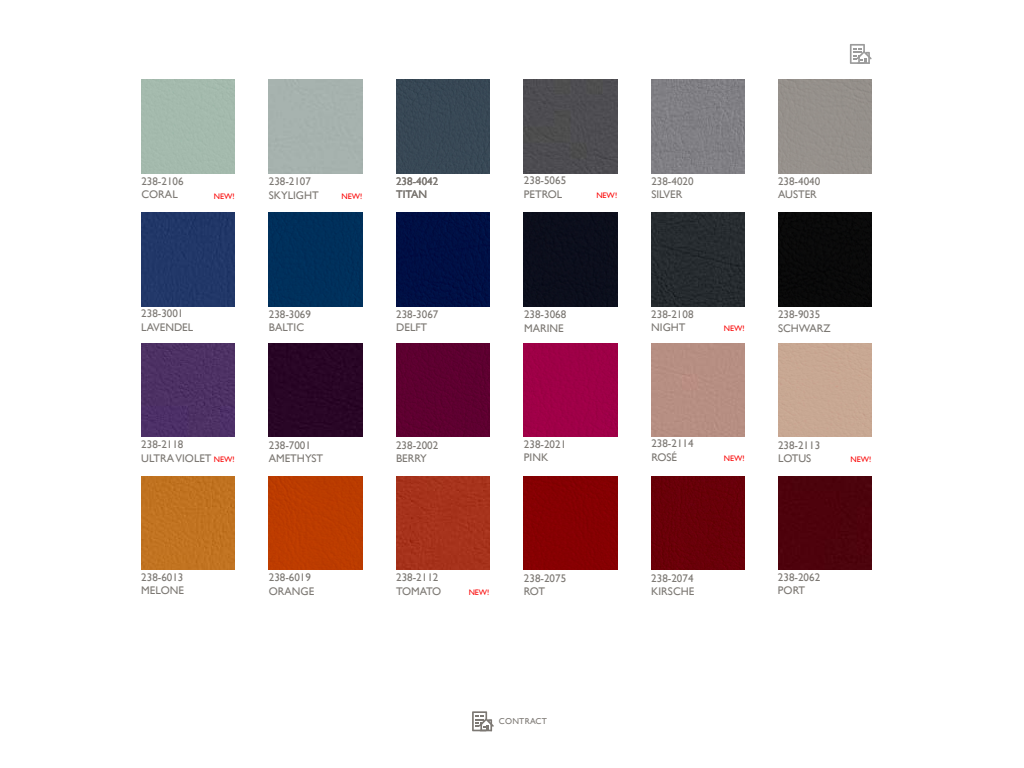
<style>
.page{position:relative;width:1024px;height:768px;background:#fff}
.page>*{position:absolute;margin:0;border:0;box-sizing:border-box;transform-origin:0 0}
.t1{font:11px/13.2px "Gill Sans";color:#7c7873}
.t2{font:8.6px "Gill Sans";letter-spacing:.025em;color:#7c7873}
.t3{font:8px "Gill Sans";color:#fa0505}
.s1{font-size:8px;color:#fa0505}
</style>
<div class="page">
<svg style="left:850px;top:44px;width:22px;height:20px"></svg>
<div style="left:651px;top:80px;width:94px;height:93px;background:#807f84"></div>
<div style="left:524px;top:80px;width:93px;height:93px;background:#4d4c50"></div>
<div style="left:396px;top:80px;width:93px;height:93px;background:#384755"></div>
<div style="left:141px;top:213px;width:94px;height:93px;background:#213768"></div>
<div style="left:396px;top:213px;width:93px;height:93px;background:#000f44"></div>
<div style="left:269px;top:213px;width:93px;height:93px;background:#00305b"></div>
<div style="left:524px;top:213px;width:93px;height:93px;background:#0b0e1c"></div>
<div style="left:651px;top:213px;width:94px;height:93px;background:#262b2f"></div>
<div style="left:778px;top:213px;width:93px;height:93px;background:#090909"></div>
<div style="left:396px;top:343px;width:93px;height:94px;background:#5d0030"></div>
<div style="left:524px;top:343px;width:93px;height:94px;background:#9f0047"></div>
<div style="left:269px;top:343px;width:93px;height:94px;background:#280525"></div>
<div style="left:141px;top:343px;width:94px;height:94px;background:#4d3165"></div>
<div style="left:651px;top:477px;width:94px;height:93px;background:#690008"></div>
<div style="left:524px;top:476px;width:93px;height:94px;background:#860002"></div>
<div style="left:778px;top:476px;width:93px;height:94px;background:#4d020c"></div>
<div style="left:396px;top:476px;width:93px;height:94px;background:#a6331c"></div>
<div style="left:269px;top:476px;width:93px;height:94px;background:#bb3c00"></div>
<div style="left:141px;top:476px;width:94px;height:94px;background:#c17321"></div>
<svg style="left:472px;top:711px;width:22px;height:20px"></svg>
<p class="t1" style="left:141px;top:175px;width:44px">238-2106<br>CORAL</p>
<p class="t3" style="left:214px;top:191px;width:22px">NEW!</p>
<p class="t1" style="left:269px;top:175px;width:52px">238-2107<br>SKYLIGHT</p>
<p class="t3" style="left:341px;top:192px;width:22px">NEW!</p>
<p class="t1" style="left:396px;top:175px;width:44px">238-4042<br>TITAN</p>
<p class="t1" style="left:524px;top:174px;width:44px">238-5065<br>PETROL</p>
<p class="t3" style="left:596px;top:191px;width:22px">NEW!</p>
<p class="t1" style="left:651px;top:175px;width:44px">238-4020<br>SILVER</p>
<p class="t1" style="left:778px;top:175px;width:44px">238-4040<br>AUSTER</p>
<p class="t1" style="left:141px;top:307px;width:53px">238-3001<br>LAVENDEL</p>
<p class="t1" style="left:396px;top:308px;width:44px">238-3067<br>DELFT</p>
<p class="t1" style="left:269px;top:308px;width:44px">238-3069<br>BALTIC</p>
<p class="t1" style="left:524px;top:308px;width:44px">238-3068<br>MARINE</p>
<p class="t1" style="left:651px;top:308px;width:44px">238-2108<br>NIGHT</p>
<p class="t3" style="left:724px;top:324px;width:22px">NEW!</p>
<p class="t1" style="left:778px;top:308px;width:54px">238-9035<br>SCHWARZ</p>
<p class="t1" style="left:141px;top:438px;width:95px">238-2118<br>ULTRA VIOLET <span class="s1">NEW!</span></p>
<p class="t1" style="left:651px;top:437px;width:44px">238-2114<br>ROSÉ</p>
<p class="t1" style="left:396px;top:439px;width:44px">238-2002<br>BERRY</p>
<p class="t1" style="left:524px;top:438px;width:44px">238-2021<br>PINK</p>
<p class="t1" style="left:269px;top:438px;width:56px">238-7001<br>AMETHYST</p>
<p class="t3" style="left:724px;top:454px;width:22px">NEW!</p>
<p class="t1" style="left:778px;top:439px;width:44px">238-2113<br>LOTUS</p>
<p class="t3" style="left:851px;top:455px;width:22px">NEW!</p>
<p class="t1" style="left:141px;top:571px;width:44px">238-6013<br>MELONE</p>
<p class="t1" style="left:269px;top:571px;width:47px">238-6019<br>ORANGE</p>
<p class="t1" style="left:396px;top:571px;width:46px">238-2112<br>TOMATO</p>
<p class="t3" style="left:469px;top:587px;width:22px">NEW!</p>
<p class="t1" style="left:524px;top:572px;width:44px">238-2075<br>ROT</p>
<p class="t1" style="left:778px;top:571px;width:44px">238-2062<br>PORT</p>
<p class="t1" style="left:651px;top:572px;width:45px">238-2074<br>KIRSCHE</p>
<p class="t2" style="left:499px;top:716px;width:50px">CONTRACT</p>
</div>
